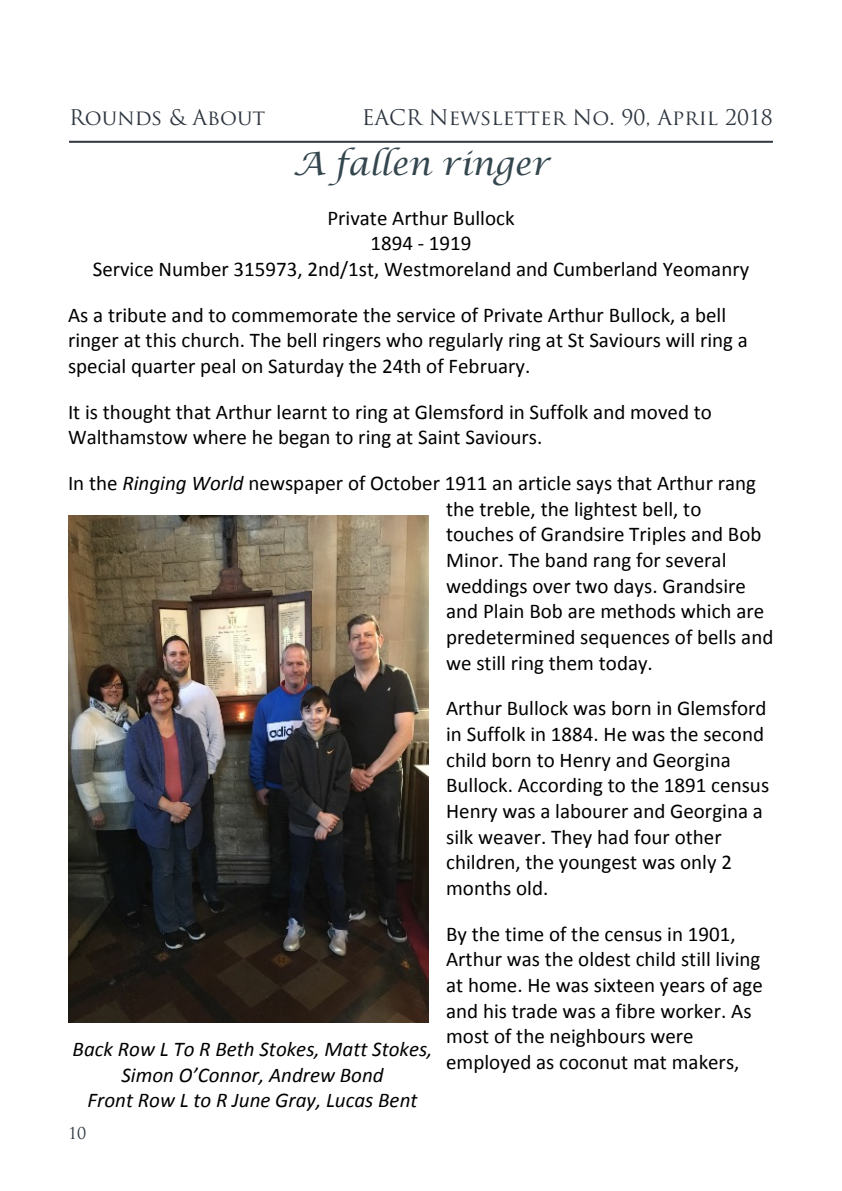
<style>
.page{position:relative;width:842px;height:1191px;background:#fff}
.page>*{position:absolute;margin:0;border:0;box-sizing:border-box;transform-origin:0 0}
.t1{font:italic 32px "Lucida Calligraphy";color:#34464e}
.t2{font:21px/25.6px "Calibri";color:#000}
.t3{font:italic 21px/25.6px "Calibri";color:#000;text-align:center}
.t4{font:21px "Trajan Pro";color:#2e3640}
.t5{font:16px "Trajan Pro";color:#2e3640}
.s1{font-style:italic}
</style>
<div class="page">
<hr style="left:69px;top:141px;width:704px;height:2px;background:#2e3640">
<img style="left:68px;top:515px;width:360px;height:507px">
<p class="t4" style="left:69px;top:109px;width:198px">Rounds &amp; About</p>
<p class="t4" style="left:362px;top:109px;width:413px">EACR Newsletter No. 90, April 2018</p>
<h1 class="t1" style="left:293px;top:147px;width:258px">A fallen ringer</h1>
<p class="t2" style="left:93px;top:207px;width:658px;text-align:center">Private Arthur Bullock<br>1894 - 1919<br>Service Number 315973, 2nd/1st, Westmoreland and Cumberland Yeomanry</p>
<p class="t2" style="left:68px;top:304px;width:681px">As a tribute and to commemorate the service of Private Arthur Bullock, a bell ringer at this church. The bell ringers who regularly ring at St Saviours will ring a special quarter peal on Saturday the 24th of February.</p>
<p class="t2" style="left:68px;top:400px;width:645px">It is thought that Arthur learnt to ring at Glemsford in Suffolk and moved to<br>Walthamstow where he began to ring at Saint Saviours.</p>
<p class="t2" style="left:446px;top:472px;width:329px;text-indent:-378px">In the <span class="s1">Ringing World</span> newspaper of October 1911 an article says that Arthur rang the treble, the lightest bell, to touches of Grandsire Triples and Bob Minor. The band rang for several weddings over two days. Grandsire and Plain Bob are methods which are predetermined sequences of bells and we still ring them today.</p>
<p class="t2" style="left:446px;top:697px;width:325px">Arthur Bullock was born in Glemsford in Suffolk in 1884. He was the second child born to Henry and Georgina<br>Bullock. According to the 1891 census<br>Henry was a labourer and Georgina a silk weaver. They had four other children, the youngest was only 2 months old.</p>
<p class="t2" style="left:446px;top:922px;width:318px">By the time of the census in 1901, Arthur was the oldest child still living at home. He was sixteen years of age and his trade was a fibre worker. As most of the neighbours were employed as coconut mat makers,</p>
<p class="t3" style="left:73px;top:1038px;width:361px">Back Row L To R Beth Stokes, Matt Stokes,<br>Simon O’Connor, Andrew Bond<br>Front Row L to R June Gray, Lucas Bent</p>
<p class="t5" style="left:68px;top:1127px;width:20px">10</p>
</div>
